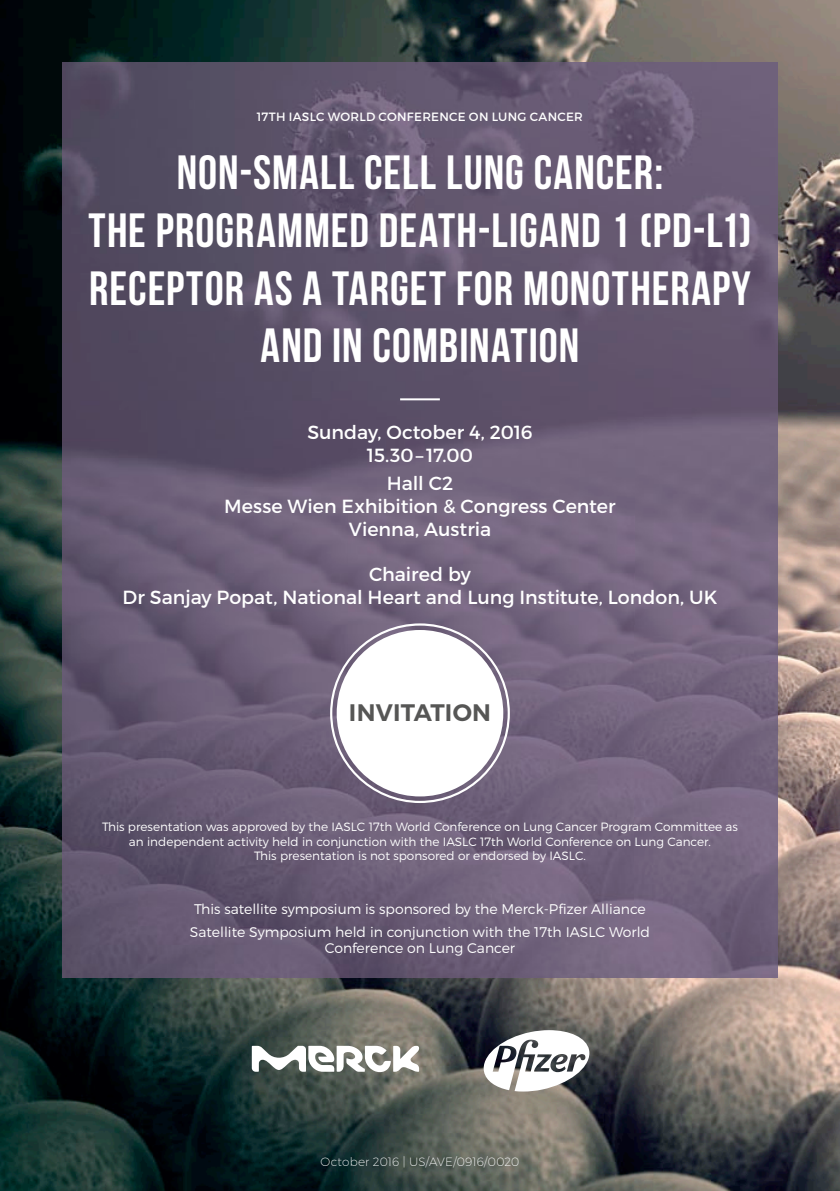
<style>
.page{position:relative;width:840px;height:1191px;background:#fff}
.page>*{position:absolute;margin:0;border:0;box-sizing:border-box;transform-origin:0 0}
.t1{font:48px/57.6px "Bebas Neue";letter-spacing:.02em;color:#fff;text-align:center}
.t2{font:600 23.8px "Montserrat";letter-spacing:.01em;color:#565655}
.t3{font:19px/22.8px "Montserrat";color:#fff;text-align:center}
.t4{font:300 14px/22.4px "Montserrat";color:#fff;text-align:center}
.t5{font:300 12px/14.4px "Montserrat";color:#fff;text-align:center}
.t6{font:12px "Montserrat";letter-spacing:.02em;color:#fff}
.t7{font:200 12px "Montserrat";letter-spacing:.01em;color:#fff}
</style>
<div class="page">
<img style="left:0;top:0;width:839px;height:1191px">
<img style="left:62px;top:62px;width:715px;height:915px">
<hr style="left:400px;top:398px;width:39px;height:2px;background:#fff">
<div style="left:340px;top:633px;width:159px;height:160px;background:#fff;border-radius:50%"></div>
<div style="left:336px;top:630px;width:167px;height:166px;border:7px solid #fff;border-radius:50%"></div>
<svg style="left:483px;top:1030px;width:106px;height:61px"></svg>
<svg style="left:252px;top:1045px;width:167px;height:27px"></svg>
<p class="t6" style="left:257px;top:109px;width:327px">17TH IASLC WORLD CONFERENCE ON LUNG CANCER</p>
<h1 class="t1" style="left:88px;top:143px;width:664px">NON-SMALL CELL LUNG CANCER:<br>THE PROGRAMMED DEATH-LIGAND 1 (PD-L1)<br>RECEPTOR AS A TARGET FOR MONOTHERAPY<br>AND IN COMBINATION</h1>
<h3 class="t3" style="left:307px;top:420px;width:226px">Sunday, October 4, 2016<br>15.30 – 17.00</h3>
<h3 class="t3" style="left:224px;top:472px;width:392px">Hall C2<br>Messe Wien Exhibition &amp; Congress Center<br>Vienna, Austria</h3>
<h3 class="t3" style="left:122px;top:563px;width:596px">Chaired by<br>Dr Sanjay Popat, National Heart and Lung Institute, London, UK</h3>
<h2 class="t2" style="left:349px;top:697px;width:143px">INVITATION</h2>
<p class="t5" style="left:102px;top:819px;width:637px">This presentation was approved by the IASLC 17th World Conference on Lung Cancer Program Committee as an independent activity held in conjunction with the IASLC 17th World Conference on Lung Cancer.<br>This presentation is not sponsored or endorsed by IASLC.</p>
<p class="t4" style="left:190px;top:897px;width:461px">This satellite symposium is sponsored by the Merck-Pfizer Alliance<br>Satellite Symposium held in conjunction with the 17th IASLC World</p>
<p class="t4" style="left:324px;top:937px;width:192px">Conference on Lung Cancer</p>
<p class="t7" style="left:320px;top:1154px;width:200px">October 2016 | US/AVE/0916/0020</p>
</div>
